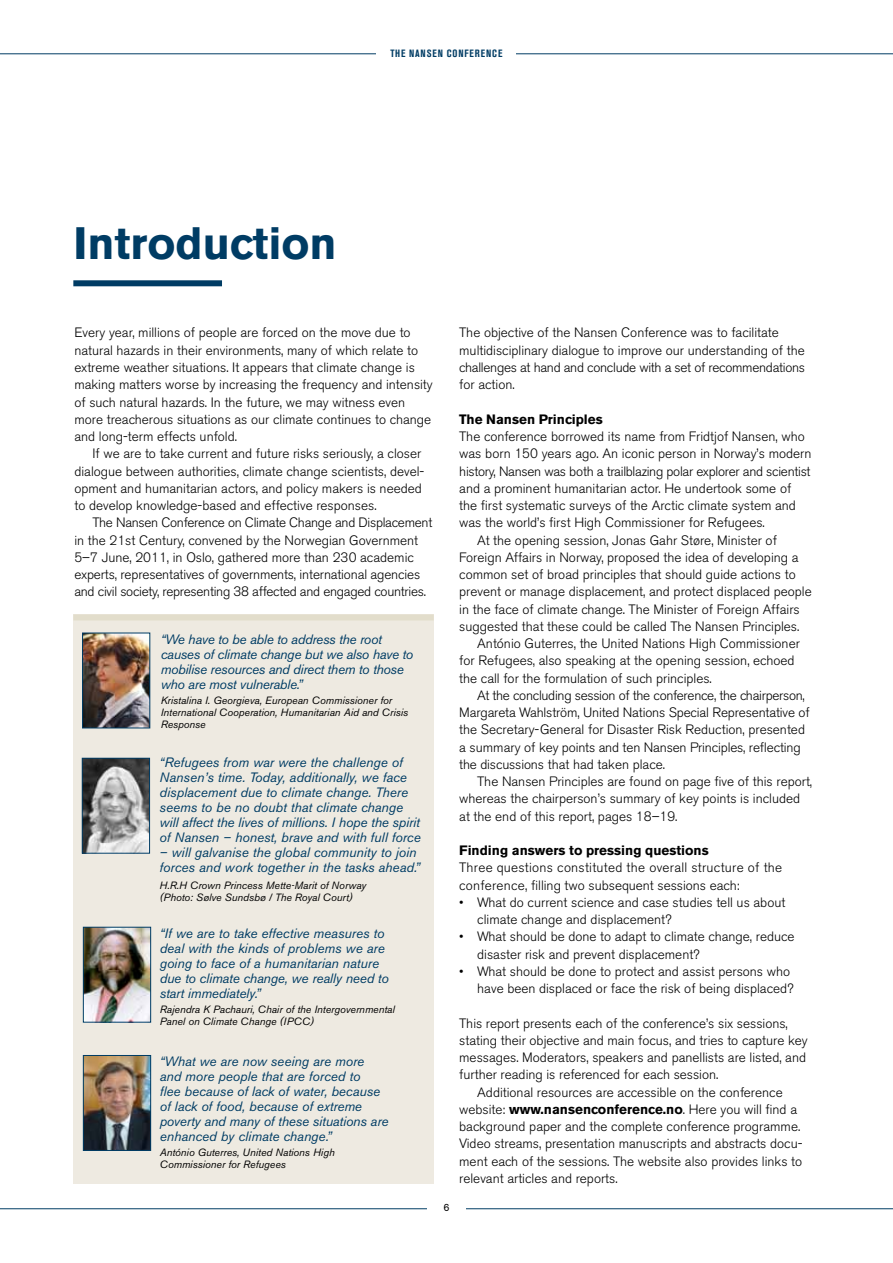
<style>
.page{position:relative;width:893px;height:1263px;background:#fff}
.page>*{position:absolute;margin:0;border:0;box-sizing:border-box;transform-origin:0 0}
.t1{font:700 45px "Akzidenz Grotesk BE";color:#003c64}
.t2{font:300 13.5px/17.2px "Akzidenz Grotesk BE";color:#000}
.t3{font:italic 13.5px/15px "Akzidenz Grotesk BE";color:#003c64}
.t4{font:italic 13.5px/15px "Akzidenz Grotesk BE";letter-spacing:-.02em;color:#003c64}
.t5{font:300 13.5px "Akzidenz Grotesk BE";letter-spacing:-.02em;color:#000}
.t6{font:300 13.5px/17.2px "Akzidenz Grotesk BE";letter-spacing:.02em;color:#000}
.t7{font:700 13.5px "Akzidenz Grotesk BE";color:#000}
.t8{font:italic 10.5px/12px "Akzidenz Grotesk BE";color:#000}
.t9{font:700 condensed 10.5px "Akzidenz Grotesk BE";letter-spacing:.085em;color:#003c64}
.t10{font:10.5px "Akzidenz Grotesk BE";color:#000}
.s1{font-weight:700}
</style>
<div class="page">
<hr style="left:0;top:54px;width:893px;height:1px;background:#003c64">
<hr style="left:0;top:1208px;width:893px;height:1px;background:#003c64">
<div style="left:427px;top:1203px;width:39px;height:60px;background:#fff"></div>
<div style="left:377px;top:44px;width:139px;height:26px;background:#fff"></div>
<div style="left:73px;top:280px;width:149px;height:6px;background:#003c64"></div>
<div style="left:73px;top:614px;width:361px;height:570px;background:#eeeae1"></div>
<img style="left:84px;top:760px;width:64px;height:91px">
<div style="left:82px;top:758px;width:68px;height:95px;border:1px solid #003c64"></div>
<img style="left:85px;top:929px;width:64px;height:91px">
<div style="left:83px;top:927px;width:68px;height:95px;border:1px solid #003c64"></div>
<img style="left:85px;top:1057px;width:64px;height:91px">
<div style="left:83px;top:1055px;width:68px;height:95px;border:1px solid #003c64"></div>
<img style="left:84px;top:635px;width:64px;height:91px">
<div style="left:82px;top:633px;width:68px;height:95px;border:1px solid #003c64"></div>
<div style="left:73px;top:614px;width:361px;height:6px;background:#e2ddcb"></div>
<p class="t9" style="left:391px;top:48px;width:113px">THE NANSEN CONFERENCE</p>
<h1 class="t1" style="left:73px;top:217px;width:265px">Introduction</h1>
<p class="t2" style="left:74px;top:324px;width:360px">Every year, millions of people are forced on the move due to natural hazards in their environments, many of which relate to extreme weather situations. It appears that climate change is making matters worse by increasing the frequency and intensity of such natural hazards. In the future, we may witness even more treacherous situations as our climate continues to change and long-term effects unfold.</p>
<p class="t2" style="left:74px;top:445px;width:351px;text-indent:18px">If we are to take current and future risks seriously, a closer dialogue between authorities, climate change scientists, devel&shy;opment and humanitarian actors, and policy makers is needed to develop knowledge-based and effective responses.</p>
<p class="t2" style="left:74px;top:514px;width:359px;text-indent:18px">The Nansen Conference on Climate Change and Displacement in the 21st Century, convened by the Norwegian Government 5–7 June, 2011, in Oslo, gathered more than 230 academic experts, representatives of governments, international agencies and civil society, representing 38 affected and engaged countries.</p>
<p class="t4" style="left:161px;top:631px;width:254px">“We have to be able to address the root causes of climate change but we also have to mobilise resources and direct them to those who are most vulnerable.”</p>
<p class="t8" style="left:161px;top:694px;width:249px">Kristalina I. Georgieva, European Commissioner for<br>International Cooperation, Humanitarian Aid and Crisis<br>Response</p>
<p class="t3" style="left:160px;top:754px;width:263px">“Refugees from war were the challenge of Nansen’s time. Today, additionally, we face displacement due to climate change. There seems to be no doubt that climate change will affect the lives of millions. I hope the spirit of Nansen – honest, brave and with full force</p>
<p class="t3" style="left:160px;top:844px;width:262px">– will galvanise the global community to join forces and work together in the tasks ahead.”</p>
<p class="t8" style="left:160px;top:879px;width:208px">H.R.H Crown Princess Mette-Marit of Norway (Photo: Sølve Sundsbø / The Royal Court)</p>
<p class="t3" style="left:160px;top:926px;width:231px">“If we are to take effective measures to deal with the kinds of problems we are going to face of a humanitarian nature due to climate change, we really need to start immediately.”</p>
<p class="t8" style="left:160px;top:1003px;width:237px">Rajendra K Pachauri, Chair of the Intergovernmental<br>Panel on Climate Change (IPCC)</p>
<p class="t3" style="left:160px;top:1054px;width:230px">“What we are now seeing are more and more people that are forced to<br>flee because of lack of water, because of lack of food, because of extreme poverty and many of these situations are enhanced by climate change.”</p>
<p class="t8" style="left:160px;top:1146px;width:177px">António Guterres, United Nations High<br>Commissioner for Refugees</p>
<p class="t10" style="left:443px;top:1201px;width:8px">6</p>
<p class="t2" style="left:459px;top:324px;width:347px">The objective of the Nansen Conference was to facilitate multidisciplinary dialogue to improve our understanding of the challenges at hand and conclude with a set of recommendations for action.</p>
<p class="t7" style="left:459px;top:411px;width:145px">The Nansen Principles</p>
<p class="t2" style="left:459px;top:428px;width:347px">The conference borrowed its name from Fridtjof Nansen, who</p>
<p class="t2" style="left:459px;top:445px;width:354px">was born 150 years ago. An iconic person in Norway’s modern</p>
<p class="t5" style="left:459px;top:463px;width:353px">history, Nansen was both a trailblazing polar explorer and scientist</p>
<p class="t2" style="left:459px;top:480px;width:333px">and a prominent humanitarian actor. He undertook some of</p>
<p class="t2" style="left:459px;top:497px;width:338px">the first systematic surveys of the Arctic climate system and</p>
<p class="t2" style="left:459px;top:514px;width:307px">was the world’s first High Commissioner for Refugees.</p>
<p class="t2" style="left:477px;top:531px;width:301px">At the opening session, Jonas Gahr Støre, Minister of</p>
<p class="t2" style="left:459px;top:549px;width:341px">Foreign Affairs in Norway, proposed the idea of developing a</p>
<p class="t2" style="left:459px;top:566px;width:338px">common set of broad principles that should guide actions to</p>
<p class="t2" style="left:459px;top:583px;width:354px">prevent or manage displacement, and protect displaced people</p>
<p class="t2" style="left:459px;top:600px;width:342px">in the face of climate change. The Minister of Foreign Affairs</p>
<p class="t2" style="left:459px;top:618px;width:342px">suggested that these could be called The Nansen Principles.</p>
<p class="t2" style="left:477px;top:635px;width:324px">António Guterres, the United Nations High Commissioner</p>
<p class="t2" style="left:459px;top:652px;width:337px">for Refugees, also speaking at the opening session, echoed</p>
<p class="t2" style="left:459px;top:669px;width:254px">the call for the formulation of such principles.</p>
<p class="t5" style="left:477px;top:688px;width:329px">At the concluding session of the conference, the chairperson,</p>
<p class="t2" style="left:459px;top:704px;width:352px">Margareta Wahlström, United Nations Special Representative of</p>
<p class="t2" style="left:459px;top:721px;width:347px">the Secretary-General for Disaster Risk Reduction, presented</p>
<p class="t2" style="left:459px;top:738px;width:343px">a summary of key points and ten Nansen Principles, reflecting</p>
<p class="t2" style="left:459px;top:756px;width:207px">the discussions that had taken place.</p>
<p class="t2" style="left:477px;top:773px;width:336px">The Nansen Principles are found on page five of this report,</p>
<p class="t2" style="left:459px;top:790px;width:342px">whereas the chairperson’s summary of key points is included</p>
<p class="t2" style="left:459px;top:808px;width:220px">at the end of this report, pages 18–19.</p>
<p class="t7" style="left:459px;top:843px;width:251px">Finding answers to pressing questions</p>
<p class="t6" style="left:459px;top:859px;width:324px">Three questions constituted the overall structure of the conference, filling two subsequent sessions each:</p>
<p class="t2" style="left:477px;top:894px;width:310px;text-indent:-18px">• What do current science and case studies tell us about climate change and displacement?</p>
<p class="t2" style="left:477px;top:928px;width:319px;text-indent:-18px">• What should be done to adapt to climate change, reduce disaster risk and prevent displacement?</p>
<p class="t2" style="left:459px;top:963px;width:336px;text-align:right">• What should be done to protect and assist persons who have been displaced or face the risk of being displaced?</p>
<p class="t2" style="left:459px;top:1015px;width:330px">This report presents each of the conference’s six sessions,</p>
<p class="t2" style="left:459px;top:1032px;width:350px">stating their objective and main focus, and tries to capture key</p>
<p class="t2" style="left:459px;top:1049px;width:348px">messages. Moderators, speakers and panellists are listed, and</p>
<p class="t2" style="left:459px;top:1066px;width:261px">further reading is referenced for each session.</p>
<p class="t2" style="left:477px;top:1084px;width:307px">Additional resources are accessible on the conference</p>
<p class="t2" style="left:459px;top:1101px;width:339px">website: <span class="s1">www.nansenconference.no</span>. Here you will find a</p>
<p class="t2" style="left:459px;top:1118px;width:343px">background paper and the complete conference programme.</p>
<p class="t2" style="left:459px;top:1135px;width:345px">Video streams, presentation manuscripts and abstracts docu-</p>
<p class="t2" style="left:459px;top:1153px;width:344px">ment each of the sessions. The website also provides links to</p>
<p class="t2" style="left:459px;top:1170px;width:160px">relevant articles and reports.</p>
</div>
